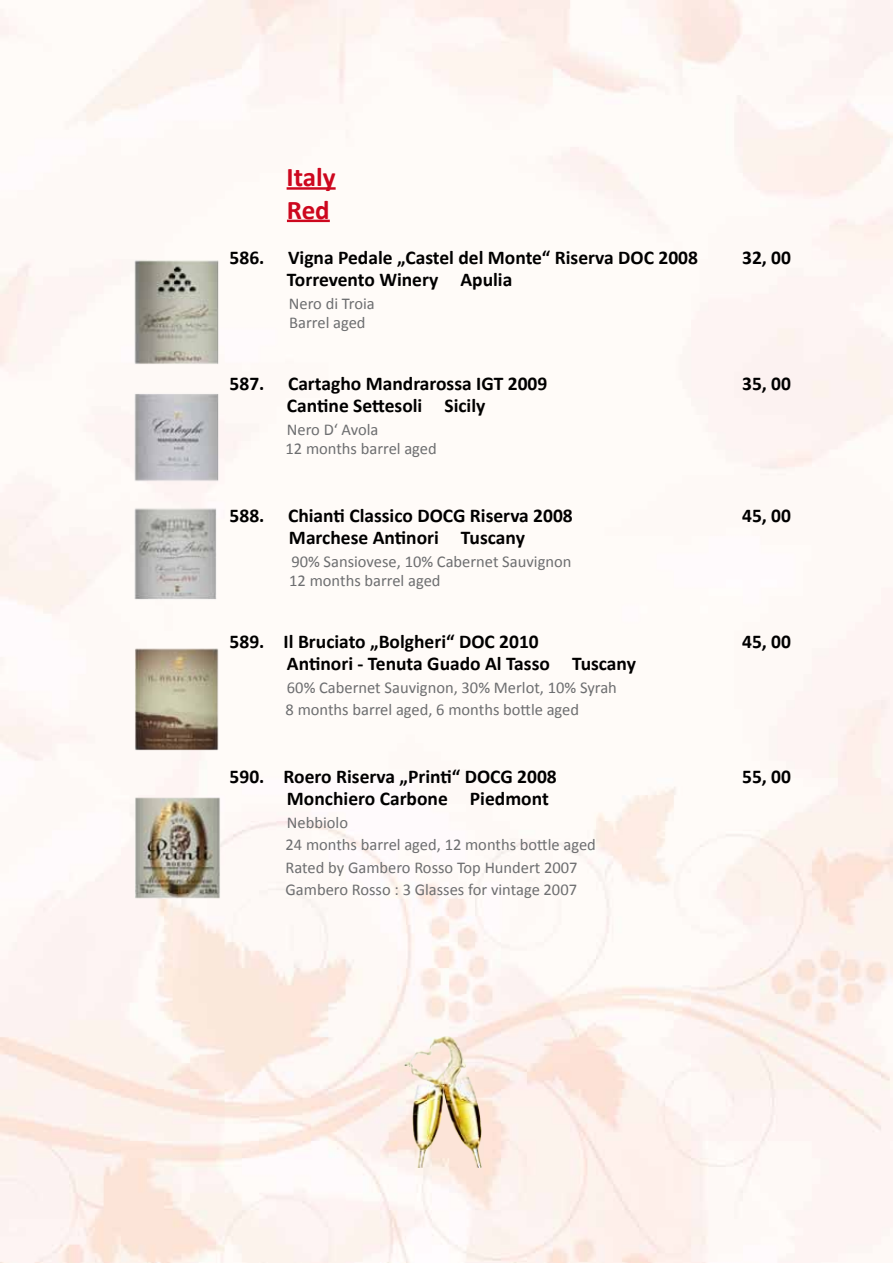
<style>
.page{position:relative;width:893px;height:1263px;background:#fff}
.page>*{position:absolute;margin:0;border:0;box-sizing:border-box;transform-origin:0 0}
.t1{font:700 27px/32.4px "Calibri";color:#cd071e}
.t2{font:700 19.5px "Calibri";color:#000}
.t3{font:16.5px/22.5px "Calibri";color:#6d6e70}
</style>
<div class="page">
<hr style="left:287px;top:187px;width:49px;height:3px;background:#cd071e">
<hr style="left:287px;top:220px;width:43px;height:2px;background:#cd071e">
<img style="left:105px;top:233px;width:137px;height:390px">
<img style="left:109px;top:643px;width:133px;height:262px">
<img style="left:379px;top:1034px;width:135px;height:134px">
<h1 class="t1" style="left:287px;top:160px;width:51px">Italy<br>Red</h1>
<p class="t2" style="left:230px;top:245px;width:470px">586. Vigna Pedale „Castel del Monte“ Riserva DOC 2008</p>
<p class="t2" style="left:742px;top:245px;width:50px">32, 00</p>
<p class="t2" style="left:287px;top:267px;width:227px">Torrevento Winery Apulia</p>
<p class="t3" style="left:289px;top:292px;width:87px;line-height:19.5px">Nero di Troia<br>Barrel aged</p>
<p class="t2" style="left:230px;top:371px;width:319px">587. Cartagho Mandrarossa IGT 2009</p>
<p class="t2" style="left:742px;top:371px;width:50px">35, 00</p>
<p class="t2" style="left:287px;top:393px;width:200px">Cantine Settesoli Sicily</p>
<p class="t3" style="left:286px;top:418px;width:153px;line-height:19.5px">Nero D‘ Avola<br>12 months barrel aged</p>
<p class="t2" style="left:230px;top:503px;width:345px">588. Chianti Classico DOCG Riserva 2008</p>
<p class="t2" style="left:742px;top:503px;width:50px">45, 00</p>
<p class="t2" style="left:289px;top:525px;width:237px">Marchese Antinori Tuscany</p>
<p class="t3" style="left:289px;top:550px;width:284px;line-height:19.5px">90% Sansiovese, 10% Cabernet Sauvignon<br>12 months barrel aged</p>
<p class="t2" style="left:230px;top:629px;width:311px">589. Il Bruciato „Bolgheri“ DOC 2010</p>
<p class="t2" style="left:742px;top:629px;width:50px">45, 00</p>
<p class="t2" style="left:287px;top:651px;width:350px">Antinori - Tenuta Guado Al Tasso Tuscany</p>
<p class="t3" style="left:286px;top:675px;width:333px">60% Cabernet Sauvignon, 30% Merlot, 10% Syrah<br>8 months barrel aged, 6 months bottle aged</p>
<p class="t2" style="left:230px;top:764px;width:329px">590. Roero Riserva „Printi“ DOCG 2008</p>
<p class="t2" style="left:742px;top:764px;width:50px">55, 00</p>
<p class="t2" style="left:287px;top:786px;width:263px">Monchiero Carbone Piedmont</p>
<p class="t3" style="left:286px;top:810px;width:312px">Nebbiolo<br>24 months barrel aged, 12 months bottle aged Rated by Gambero Rosso Top Hundert 2007<br>Gambero Rosso : 3 Glasses for vintage 2007</p>
</div>
